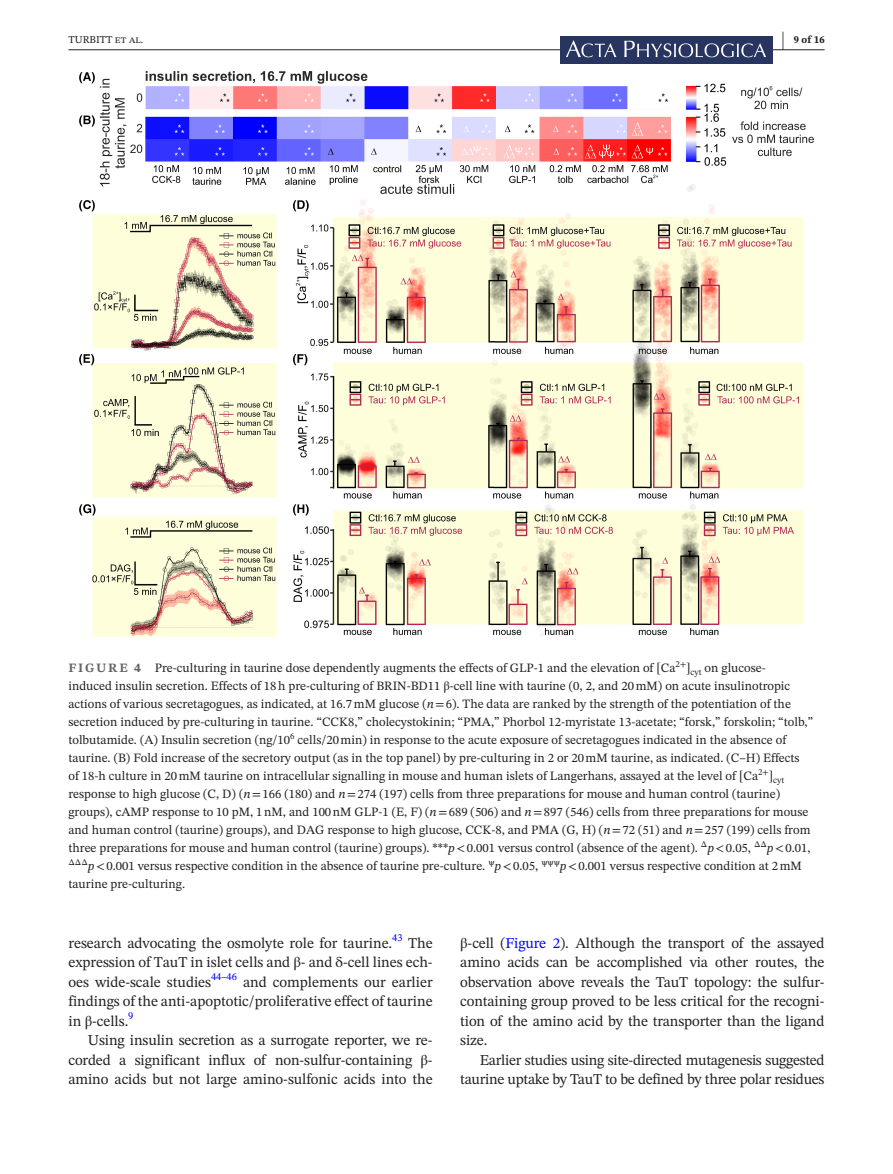
<style>
.page{position:relative;width:893px;height:1174px;background:#fff}
.page>*{position:absolute;margin:0;border:0;box-sizing:border-box;transform-origin:0 0}
.t1{font:700 21px "STIX Two Text";color:#231f20;scale:.42 1}
.t2{font:15px/19.5px "STIX Two Text";letter-spacing:-.01em;color:#231f20;text-align:justify}
.t3{font:12.75px/18px "STIX Two Text";color:#231f20}
.t4{font:10.5px "STIX Two Text";color:#231f20}
.t5{font:10.5px "STIX Two Text";color:#00f}
.t6{font:700 10.5px "STIX Two Text";color:#231f20}
.t7{font:8.85px "STIX Two Text";color:#231f20}
.s1{font-weight:700;color:#636366}
.s2{font-family:"STIX"}
.s3{font-style:italic}
.s4{color:#00f}
</style>
<div class="page">
<hr style="left:68px;top:49px;width:756px;height:1px;background:#231f20">
<div style="left:560px;top:36px;width:212px;height:27px;background:#293561"></div>
<svg style="left:566px;top:40px;width:50px;height:17px"></svg>
<svg style="left:624px;top:41px;width:142px;height:16px"></svg>
<img style="left:79px;top:71px;width:735px;height:566px">
<h1 class="t1" style="left:782px;top:24px;width:8px">|</h1>
<p class="t4" style="left:68px;top:32px;width:76px">TURBITT et al.</p>
<p class="t6" style="left:794px;top:32px;width:32px">9 of 16</p>
<p class="t3" style="left:68px;top:659px;width:746px"><span class="s1">FIGURE 4</span> Pre-culturing in taurine dose dependently augments the effects of GLP-1 and the elevation of [Ca<sup>2</sup><sup>+</sup>]<sub>cyt</sub> on glucose-<br>induced insulin secretion. Effects of 18h pre-culturing of BRIN-BD11 <span class="s2">β</span>-cell line with taurine (0, 2, and 20mM) on acute insulinotropic actions of various secretagogues, as indicated, at 16.7mM glucose (<span class="s3">n</span><span class="s2">=</span>6). The data are ranked by the strength of the potentiation of the secretion induced by pre-culturing in taurine. “CCK8,” cholecystokinin; “PMA,” Phorbol 12-myristate 13-acetate; “forsk,” forskolin; “tolb,” tolbutamide. (A) Insulin secretion (ng/10<sup>6</sup> cells/20min) in response to the acute exposure of secretagogues indicated in the absence of taurine. (B) Fold increase of the secretory output (as in the top panel) by pre-culturing in 2 or 20mM taurine, as indicated. (C–H) Effects<br>of 18-h culture in 20mM taurine on intracellular signalling in mouse and human islets of Langerhans, assayed at the level of [Ca</p>
<p class="t7" style="left:758px;top:774px;width:28px">2<sup>+</sup><sup>]</sup>cyt</p>
<p class="t3" style="left:68px;top:785px;width:744px">response to high glucose (C, D) (<span class="s3">n</span><span class="s2">=</span>166 (180) and <span class="s3">n</span><span class="s2">=</span>274 (197) cells from three preparations for mouse and human control (taurine) groups), cAMP response to 10 pM, 1nM, and 100nM GLP-1 (E, F) (<span class="s3">n</span><span class="s2">=</span>689 (506) and <span class="s3">n</span><span class="s2">=</span>897 (546) cells from three preparations for mouse and human control (taurine) groups), and DAG response to high glucose, CCK-8, and PMA (G, H) (<span class="s3">n</span><span class="s2">=</span>72 (51) and <span class="s3">n</span><span class="s2">=</span>257 (199) cells from three preparations for mouse and human control (taurine) groups). ***<span class="s3">p</span><span class="s2">&lt;</span>0.001 versus control (absence of the agent). <sup>Δ</sup><span class="s3">p</span><span class="s2">&lt;</span>0.05, <sup>ΔΔ</sup><span class="s3">p</span><span class="s2">&lt;</span>0.01, <sup>ΔΔΔ</sup><span class="s3">p</span><span class="s2">&lt;</span>0.001 versus respective condition in the absence of taurine pre-culture. <sup>ψ</sup><span class="s3">p</span><span class="s2">&lt;</span>0.05, <sup>ψψψ</sup><span class="s3">p</span><span class="s2">&lt;</span>0.001 versus respective condition at 2mM taurine pre-culturing.</p>
<p class="t2" style="left:68px;top:933px;width:325px">research advocating the osmolyte role for taurine.</p>
<p class="t5" style="left:392px;top:930px;width:12px">43</p>
<p class="t2" style="left:68px;top:933px;width:366px;text-indent:340px">The expression of TauT in islet cells and <span class="s2">β</span>- and <span class="s2">δ</span>-cell lines ech&shy;oes wide-scale studies</p>
<p class="t5" style="left:211px;top:969px;width:27px">44–46</p>
<p class="t2" style="left:68px;top:972px;width:366px;text-indent:175px">and complements our earlier findings of the anti-apoptotic/proliferative effect of taurine in <span class="s2">β</span>-cells.</p>
<p class="t5" style="left:128px;top:1008px;width:7px">9</p>
<p class="t2" style="left:68px;top:1030px;width:366px;text-indent:20px">Using insulin secretion as a surrogate reporter, we re&shy;corded a significant influx of non-sulfur-containing <span class="s2">β&shy;</span>amino acids but not large amino-sulfonic acids into the</p>
<p class="t2" style="left:460px;top:933px;width:366px"><span class="s2">β</span>-cell (<span class="s4">Figure 2</span>). Although the transport of the assayed amino acids can be accomplished via other routes, the observation above reveals the TauT topology: the sulfur&shy;containing group proved to be less critical for the recogni&shy;tion of the amino acid by the transporter than the ligand size.</p>
<p class="t2" style="left:460px;top:1050px;width:366px;text-align:right">Earlier studies using site-directed mutagenesis suggested taurine uptake by TauT to be defined by three polar residues</p>
</div>
